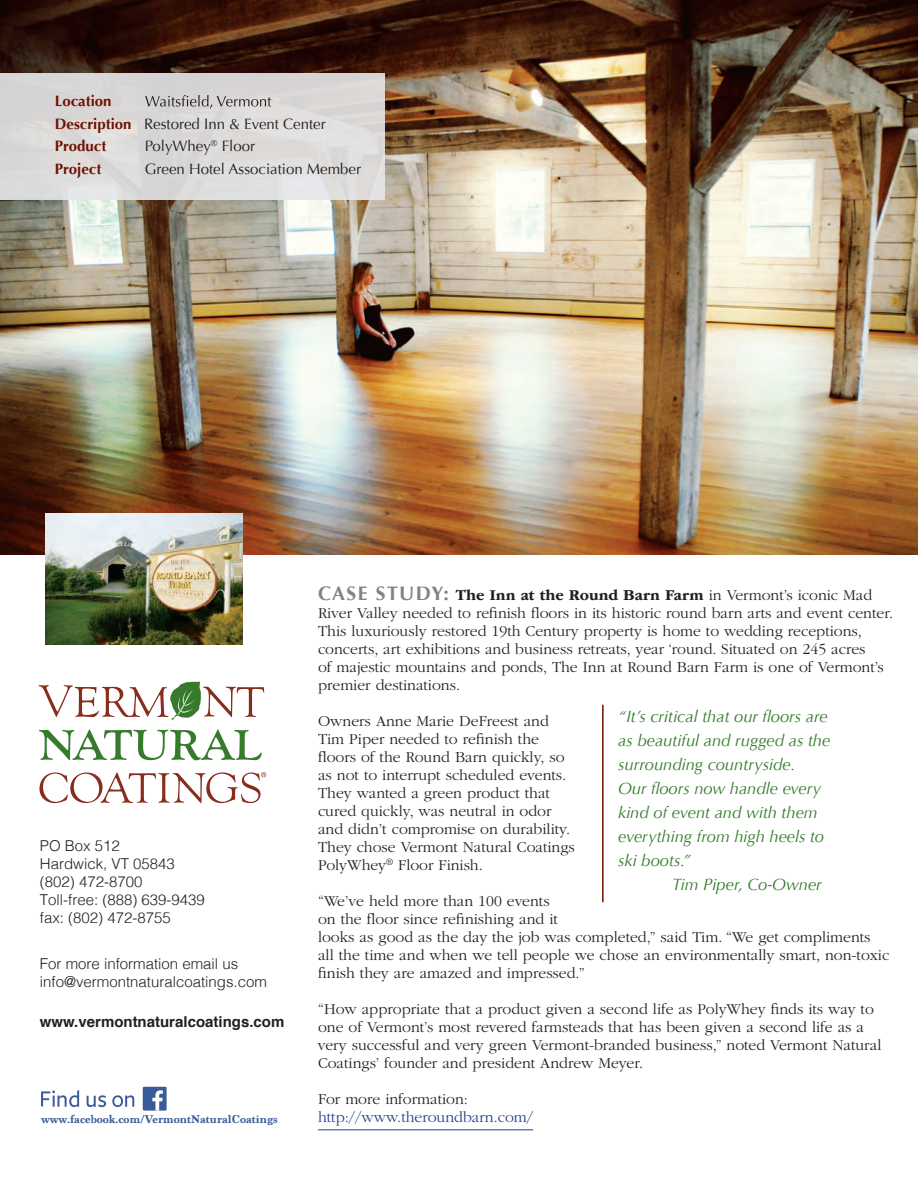
<style>
.page{position:relative;width:918px;height:1188px;background:#fff}
.page>*{position:absolute;margin:0;border:0;box-sizing:border-box;transform-origin:0 0}
.t1{font:italic 16.5px/24px "Optima";color:#357b2b}
.t2{font:300 15.75px/18px "ITC Garamond Std";color:#231f20}
.t3{font:300 15.75px "ITC Garamond Std";color:#253f8e}
.t4{font:300 15px/18px "Helvetica";color:#231f20}
.t5{font:700 15px/22.5px "Optima";color:#6f1000}
.t6{font:15px "Optima";color:#231f20}
.t7{font:700 15px "Helvetica";color:#231f20}
.t8{font:700 12px "Marion";color:#395b99}
.s1{font-weight:400;color:#231f20}
.s2{font-family:"Optima";font-weight:700;font-size:19.5px;color:#808285}
.s3{font-weight:700}
</style>
<div class="page">
<img style="left:0;top:0;width:918px;height:554px">
<div style="left:0;top:73px;width:384px;height:127px;background:#dbd9d8"></div>
<svg style="left:145px;top:95px;width:126px;height:14px"></svg>
<hr style="left:318px;top:1130px;width:215px;height:1px;background:#253f8e">
<hr style="left:602px;top:705px;width:2px;height:197px;background:#6f1000">
<img style="left:45px;top:513px;width:198px;height:131px">
<div style="left:143px;top:1087px;width:24px;height:24px;background:#395b99"></div>
<svg style="left:41px;top:1090px;width:38px;height:17px"></svg>
<svg style="left:87px;top:1095px;width:19px;height:12px"></svg>
<svg style="left:112px;top:1095px;width:22px;height:12px"></svg>
<svg style="left:152px;top:1090px;width:11px;height:21px"></svg>
<svg style="left:39px;top:772px;width:227px;height:31px"></svg>
<svg style="left:39px;top:729px;width:223px;height:31px"></svg>
<svg style="left:39px;top:682px;width:225px;height:38px"></svg>
<p class="t5" style="left:55px;top:90px;width:272px">Location<br>Description <span class="s1">Restored Inn &amp; Event Center<br></span>Product</p>
<p class="t6" style="left:145px;top:138px;width:112px">PolyWhey<sup>®</sup> Floor</p>
<p class="t5" style="left:55px;top:158px;width:48px">Project</p>
<p class="t6" style="left:145px;top:160px;width:218px">Green Hotel Association Member</p>
<p class="t4" style="left:40px;top:835px;width:167px">PO Box 512<br>Hardwick, VT 05843 (802) 472-8700<br>Toll-free: (888) 639-9439 fax: (802) 472-8755</p>
<p class="t4" style="left:40px;top:954px;width:229px">For more information email us info@vermontnaturalcoatings.com</p>
<p class="t7" style="left:40px;top:1010px;width:246px">www.vermontnaturalcoatings.com</p>
<p class="t8" style="left:41px;top:1112px;width:238px">www.facebook.com/VermontNaturalCoatings</p>
<p class="t2" style="left:318px;top:587px;width:577px"><span class="s2">CASE STUDY:</span> <span class="s3">The Inn at the Round Barn Farm</span> in Vermont’s iconic Mad River Valley needed to refinish floors in its historic round barn arts and event center.<br>This luxuriously restored 19th Century property is home to wedding receptions, concerts, art exhibitions and business retreats, year ‘round. Situated on 245 acres<br>of majestic mountains and ponds, The Inn at Round Barn Farm is one of Vermont’s premier destinations.</p>
<p class="t2" style="left:318px;top:713px;width:258px">Owners Anne Marie DeFreest and Tim Piper needed to refinish the floors of the Round Barn quickly, so as not to interrupt scheduled events.<br>They wanted a green product that cured quickly, was neutral in odor and didn’t compromise on durability.<br>They chose Vermont Natural Coatings PolyWhey<sup>®</sup> Floor Finish.</p>
<p class="t2" style="left:318px;top:893px;width:573px">“We’ve held more than 100 events<br>on the floor since refinishing and it<br>looks as good as the day the job was completed,” said Tim. “We get compliments all the time and when we tell people we chose an environmentally smart, non-toxic finish they are amazed and impressed.”</p>
<p class="t2" style="left:318px;top:1001px;width:565px">“How appropriate that a product given a second life as PolyWhey finds its way to one of Vermont’s most revered farmsteads that has been given a second life as a very successful and very green Vermont-branded business,” noted Vermont Natural Coatings’ founder and president Andrew Meyer.</p>
<p class="t2" style="left:318px;top:1091px;width:151px">For more information:</p>
<p class="t3" style="left:318px;top:1109px;width:217px">http://www.theroundbarn.com/</p>
<p class="t1" style="left:618px;top:705px;width:214px">“It’s critical that our floors are as beautiful and rugged as the surrounding countryside.<br>Our floors now handle every kind of event and with them everything from high heels to ski boots.”</p>
<p class="t1" style="left:672px;top:873px;width:151px">Tim Piper, Co-Owner</p>
</div>
